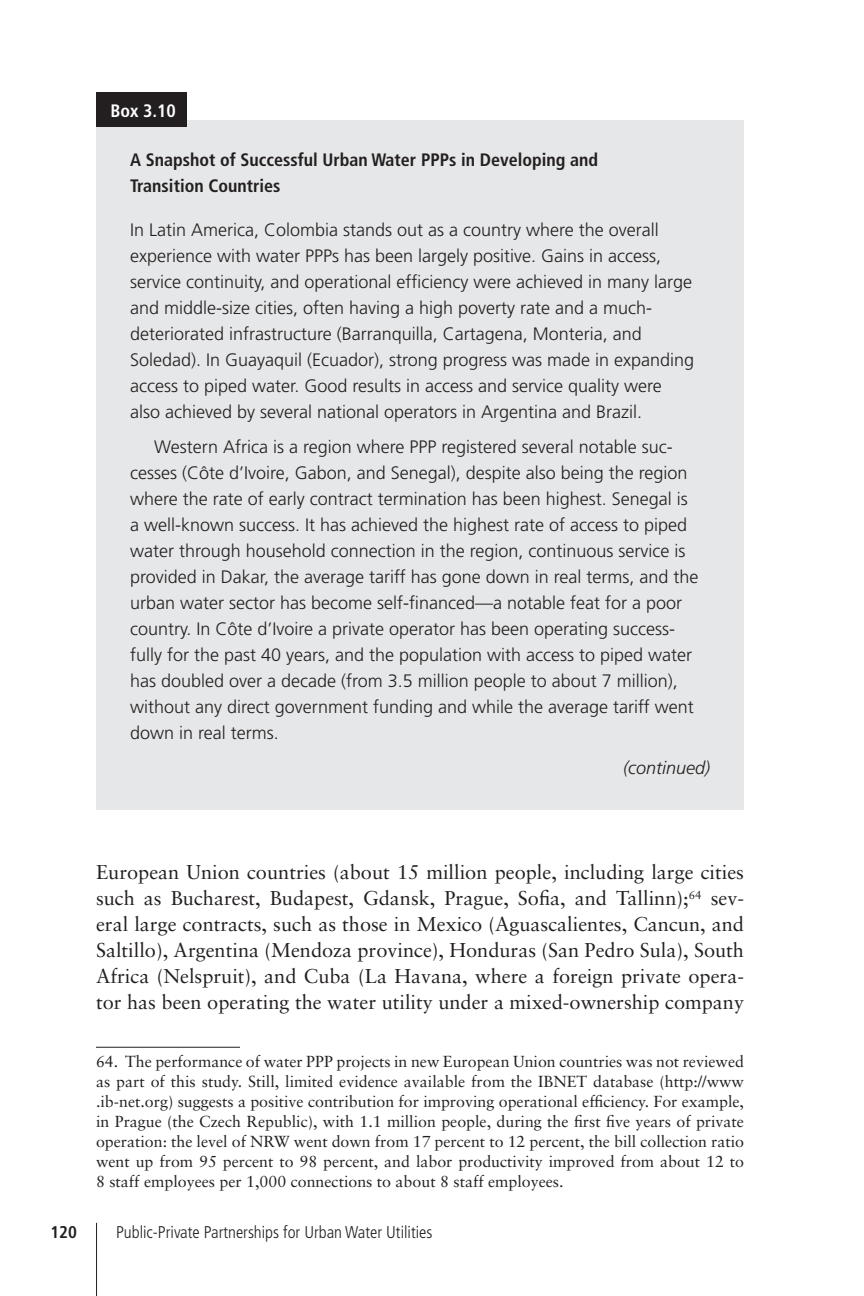
<style>
.page{position:relative;width:864px;height:1296px;background:#fff}
.page>*{position:absolute;margin:0;border:0;box-sizing:border-box;transform-origin:0 0}
.t1{font:20px/26px "Sabon";color:#231f20;text-align:justify}
.t2{font:300 18px/26px "Frutiger";color:#231f20}
.t3{font:700 condensed 18px/26px "Frutiger";color:#231f20}
.t4{font:italic 300 18px "Frutiger";color:#231f20}
.t5{font:700 condensed 18px "Frutiger";color:#fff}
.t6{font:300 condensed 17px "Frutiger";color:#231f20}
.t7{font:700 condensed 17px "Frutiger";color:#231f20}
.t8{font:16px/20px "Sabon";color:#231f20;text-align:justify}
</style>
<div class="page">
<hr style="left:96px;top:1223px;width:1px;height:73px;background:#231f20">
<hr style="left:96px;top:1047px;width:144px;height:1px;background:#231f20">
<div style="left:96px;top:120px;width:648px;height:690px;background:#e6e7e8"></div>
<div style="left:96px;top:92px;width:90px;height:35px;background:#231f20"></div>
<p class="t5" style="left:110px;top:103px;width:67px">Box 3.10</p>
<p class="t3" style="left:130px;top:148px;width:470px">A Snapshot of Successful Urban Water PPPs in Developing and<br>Transition Countries</p>
<p class="t2" style="left:130px;top:218px;width:566px">In Latin America, Colombia stands out as a country where the overall experience with water PPPs has been largely positive. Gains in access, service continuity, and operational efficiency were achieved in many large and middle-size cities, often having a high poverty rate and a much&shy;deteriorated infrastructure (Barranquilla, Cartagena, Monteria, and Soledad). In Guayaquil (Ecuador), strong progress was made in expanding access to piped water. Good results in access and service quality were also achieved by several national operators in Argentina and Brazil.</p>
<p class="t2" style="left:130px;top:435px;width:570px;text-indent:24px">Western Africa is a region where PPP registered several notable suc&shy;cesses (Côte d’Ivoire, Gabon, and Senegal), despite also being the region where the rate of early contract termination has been highest. Senegal is a well-known success. It has achieved the highest rate of access to piped water through household connection in the region, continuous service is provided in Dakar, the average tariff has gone down in real terms, and the urban water sector has become self-financed—a notable feat for a poor country. In Côte d’Ivoire a private operator has been operating success&shy;fully for the past 40 years, and the population with access to piped water has doubled over a decade (from 3.5 million people to about 7 million), without any direct government funding and while the average tariff went down in real terms.</p>
<p class="t4" style="left:623px;top:761px;width:89px">(continued)</p>
<p class="t1" style="left:96px;top:861px;width:650px">European Union countries (about 15 million people, including large cities such as Bucharest, Budapest, Gdansk, Prague, Sofia, and Tallinn);<sup>64</sup> sev&shy;eral large contracts, such as those in Mexico (Aguascalientes, Cancun, and Saltillo), Argentina (Mendoza province), Honduras (San Pedro Sula), South Africa (Nelspruit), and Cuba (La Havana, where a foreign private opera&shy;tor has been operating the water utility under a mixed-ownership company</p>
<p class="t8" style="left:96px;top:1053px;width:650px">64. The performance of water PPP projects in new European Union countries was not reviewed as part of this study. Still, limited evidence available from the IBNET database (http://www .ib-net.org) suggests a positive contribution for improving operational efficiency. For example, in Prague (the Czech Republic), with 1.1 million people, during the first five years of private operation: the level of NRW went down from 17 percent to 12 percent, the bill collection ratio went up from 95 percent to 98 percent, and labor productivity improved from about 12 to 8 staff employees per 1,000 connections to about 8 staff employees.</p>
<p class="t7" style="left:50px;top:1226px;width:28px">120</p>
<p class="t6" style="left:116px;top:1226px;width:318px">Public-Private Partnerships for Urban Water Utilities</p>
</div>
